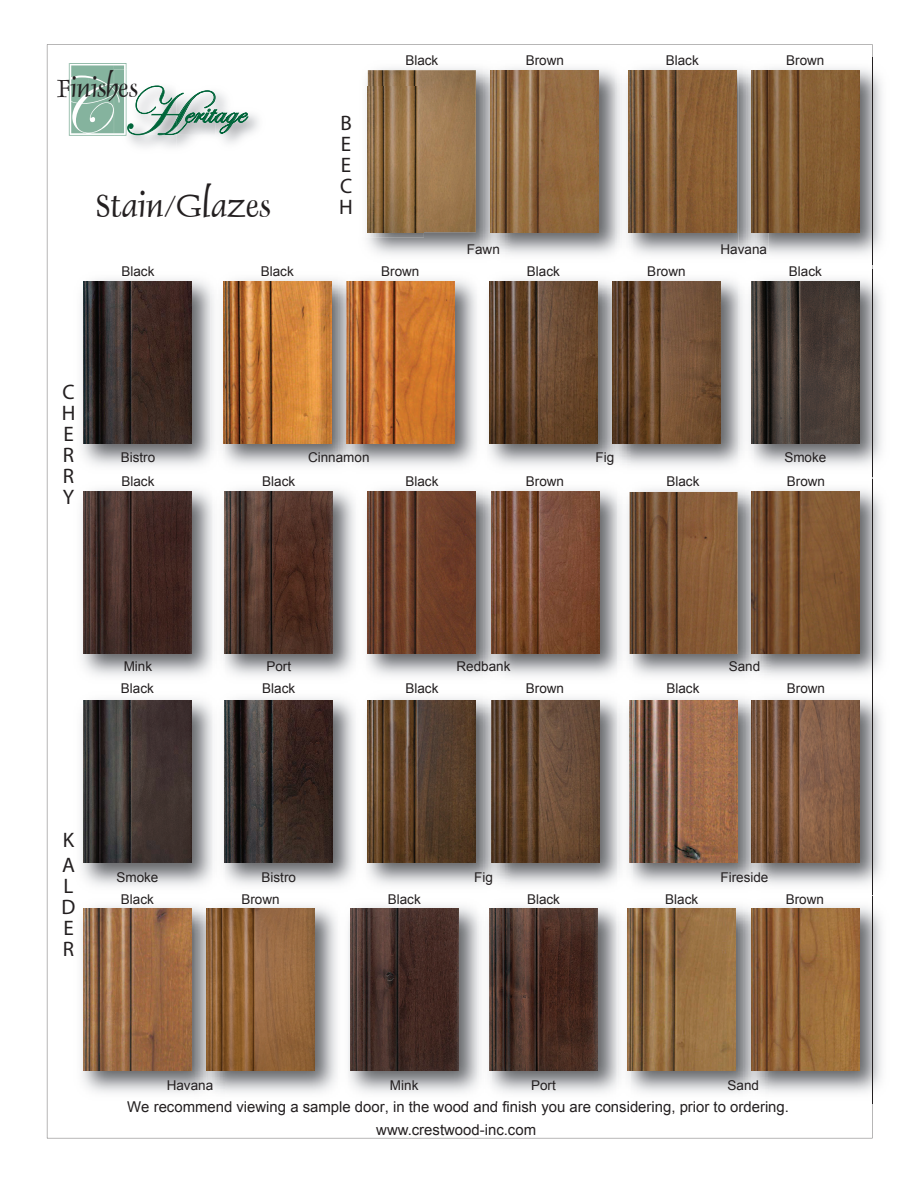
<style>
.page{position:relative;width:918px;height:1188px;background:#fff}
.page>*{position:absolute;margin:0;border:0;box-sizing:border-box;transform-origin:0 0}
.t1{font:68.55px "Edwardian Script ITC";color:#00653a}
.t2{font:36px "Dauphin Plain";color:#231f20}
.t3{font:34.2px "Edwardian Script ITC";color:#00653a}
.t4{font:28.5px "Dauphin Plain";color:#231f20}
.t5{font:21px/21px "Myriad Pro";color:#231f20;text-align:justify}
.t6{font:14.85px "Arial";color:#231f20}
.t7{font:13.5px "Arial";color:#231f20}
</style>
<div class="page">
<img style="left:81px;top:699px;width:131px;height:187px">
<img style="left:83px;top:701px;width:108px;height:162px">
<img style="left:368px;top:70px;width:108px;height:162px">
<img style="left:509px;top:68px;width:107px;height:187px">
<img style="left:479px;top:65px;width:30px;height:193px">
<img style="left:491px;top:70px;width:108px;height:162px">
<img style="left:769px;top:68px;width:113px;height:187px">
<img style="left:872px;top:58px;width:1px;height:207px">
<img style="left:769px;top:70px;width:90px;height:162px">
<img style="left:632px;top:68px;width:107px;height:187px">
<img style="left:616px;top:75px;width:16px;height:173px">
<img style="left:739px;top:69px;width:30px;height:185px">
<img style="left:628px;top:70px;width:108px;height:162px">
<img style="left:224px;top:279px;width:110px;height:187px">
<img style="left:224px;top:282px;width:107px;height:162px">
<img style="left:364px;top:279px;width:113px;height:187px">
<img style="left:334px;top:280px;width:30px;height:185px">
<img style="left:346px;top:282px;width:108px;height:162px">
<img style="left:488px;top:279px;width:113px;height:187px">
<img style="left:489px;top:282px;width:108px;height:162px">
<img style="left:631px;top:279px;width:108px;height:187px">
<img style="left:601px;top:280px;width:30px;height:185px">
<img style="left:612px;top:282px;width:108px;height:162px">
<img style="left:81px;top:279px;width:130px;height:187px">
<img style="left:211px;top:281px;width:13px;height:172px">
<img style="left:84px;top:282px;width:108px;height:162px">
<img style="left:754px;top:279px;width:128px;height:187px">
<img style="left:872px;top:269px;width:1px;height:207px">
<img style="left:739px;top:281px;width:15px;height:175px">
<img style="left:751px;top:282px;width:108px;height:162px">
<img style="left:81px;top:489px;width:131px;height:187px">
<img style="left:84px;top:492px;width:108px;height:162px">
<img style="left:366px;top:489px;width:113px;height:187px">
<img style="left:368px;top:492px;width:108px;height:162px">
<img style="left:509px;top:489px;width:108px;height:187px">
<img style="left:479px;top:490px;width:30px;height:185px">
<img style="left:491px;top:492px;width:108px;height:162px">
<img style="left:617px;top:491px;width:15px;height:182px">
<img style="left:630px;top:492px;width:108px;height:162px">
<img style="left:770px;top:489px;width:112px;height:187px">
<img style="left:872px;top:479px;width:1px;height:207px">
<img style="left:739px;top:486px;width:31px;height:193px">
<img style="left:751px;top:492px;width:108px;height:162px">
<img style="left:224px;top:489px;width:131px;height:187px">
<img style="left:212px;top:508px;width:12px;height:149px">
<img style="left:225px;top:492px;width:108px;height:162px">
<img style="left:631px;top:698px;width:108px;height:395px">
<img style="left:632px;top:700px;width:106px;height:162px">
<img style="left:770px;top:698px;width:112px;height:187px">
<img style="left:872px;top:688px;width:1px;height:208px">
<img style="left:739px;top:698px;width:31px;height:395px">
<img style="left:751px;top:700px;width:108px;height:162px">
<img style="left:224px;top:698px;width:131px;height:187px">
<img style="left:212px;top:717px;width:12px;height:150px">
<img style="left:225px;top:700px;width:108px;height:162px">
<img style="left:366px;top:698px;width:113px;height:187px">
<img style="left:368px;top:700px;width:108px;height:162px">
<img style="left:509px;top:698px;width:108px;height:187px">
<img style="left:617px;top:698px;width:15px;height:197px">
<img style="left:479px;top:699px;width:30px;height:185px">
<img style="left:491px;top:700px;width:108px;height:162px">
<img style="left:631px;top:909px;width:104px;height:162px">
<img style="left:769px;top:896px;width:113px;height:207px">
<img style="left:751px;top:909px;width:108px;height:162px">
<img style="left:81px;top:906px;width:113px;height:187px">
<img style="left:83px;top:909px;width:108px;height:162px">
<img style="left:194px;top:906px;width:437px;height:187px">
<img style="left:207px;top:909px;width:108px;height:162px">
<img style="left:338px;top:906px;width:9px;height:187px">
<img style="left:350px;top:909px;width:108px;height:162px">
<img style="left:478px;top:906px;width:13px;height:187px">
<img style="left:490px;top:909px;width:108px;height:162px">
<img style="left:176px;top:86px;width:248px;height:151px">
<img style="left:368px;top:86px;width:56px;height:146px">
<img style="left:341px;top:115px;width:11px;height:99px">
<svg style="left:69px;top:63px;width:180px;height:73px"></svg>
<h3 class="t4" style="left:57px;top:71px;width:83px">Finishes</h3>
<h1 class="t1" style="left:122px;top:86px;width:95px">H</h1>
<h3 class="t3" style="left:184px;top:98px;width:63px">eritage</h3>
<h2 class="t2" style="left:97px;top:183px;width:176px">Stain/Glazes</h2>
<h3 class="t5" style="left:339px;top:112px;width:15px">B E E C H</h3>
<p class="t7" style="left:405px;top:55px;width:35px">Black</p>
<p class="t7" style="left:526px;top:55px;width:40px">Brown</p>
<p class="t7" style="left:666px;top:55px;width:35px">Black</p>
<p class="t7" style="left:786px;top:55px;width:40px">Brown</p>
<p class="t7" style="left:467px;top:245px;width:35px">Fawn</p>
<p class="t7" style="left:721px;top:245px;width:48px">Havana</p>
<h3 class="t5" style="left:62px;top:381px;width:15px">C H E R</h3>
<h3 class="t5" style="left:63px;top:465px;width:13px">R<br>Y</h3>
<p class="t7" style="left:121px;top:266px;width:35px">Black</p>
<p class="t7" style="left:121px;top:452px;width:36px">Bistro</p>
<p class="t7" style="left:261px;top:266px;width:35px">Black</p>
<p class="t7" style="left:381px;top:266px;width:40px">Brown</p>
<p class="t7" style="left:527px;top:266px;width:35px">Black</p>
<p class="t7" style="left:647px;top:266px;width:40px">Brown</p>
<p class="t7" style="left:308px;top:452px;width:63px">Cinnamon</p>
<p class="t7" style="left:596px;top:452px;width:20px">Fig</p>
<p class="t7" style="left:789px;top:266px;width:35px">Black</p>
<p class="t7" style="left:784px;top:452px;width:44px">Smoke</p>
<p class="t7" style="left:121px;top:476px;width:35px">Black</p>
<p class="t7" style="left:262px;top:476px;width:35px">Black</p>
<p class="t7" style="left:405px;top:476px;width:35px">Black</p>
<p class="t7" style="left:526px;top:476px;width:40px">Brown</p>
<p class="t7" style="left:666px;top:476px;width:35px">Black</p>
<p class="t7" style="left:787px;top:476px;width:40px">Brown</p>
<p class="t7" style="left:124px;top:661px;width:30px">Mink</p>
<p class="t7" style="left:266px;top:661px;width:26px">Port</p>
<p class="t7" style="left:456px;top:661px;width:56px">Redbank</p>
<p class="t7" style="left:729px;top:661px;width:33px">Sand</p>
<p class="t7" style="left:121px;top:684px;width:35px">Black</p>
<p class="t7" style="left:262px;top:684px;width:35px">Black</p>
<p class="t7" style="left:405px;top:684px;width:35px">Black</p>
<p class="t7" style="left:526px;top:684px;width:40px">Brown</p>
<p class="t7" style="left:666px;top:684px;width:35px">Black</p>
<p class="t7" style="left:787px;top:684px;width:40px">Brown</p>
<h3 class="t5" style="left:62px;top:827px;width:14px;line-height:25.5px">K<br>A</h3>
<h3 class="t5" style="left:64px;top:875px;width:11px">L</h3>
<h3 class="t5" style="left:62px;top:896px;width:15px">D E R</h3>
<p class="t7" style="left:116px;top:872px;width:44px">Smoke</p>
<p class="t7" style="left:262px;top:872px;width:36px">Bistro</p>
<p class="t7" style="left:474px;top:872px;width:20px">Fig</p>
<p class="t7" style="left:720px;top:872px;width:50px">Fireside</p>
<p class="t7" style="left:121px;top:894px;width:35px">Black</p>
<p class="t7" style="left:241px;top:894px;width:40px">Brown</p>
<p class="t7" style="left:388px;top:894px;width:35px">Black</p>
<p class="t7" style="left:527px;top:894px;width:35px">Black</p>
<p class="t7" style="left:665px;top:894px;width:35px">Black</p>
<p class="t7" style="left:786px;top:894px;width:40px">Brown</p>
<p class="t7" style="left:167px;top:1080px;width:48px">Havana</p>
<p class="t7" style="left:728px;top:1080px;width:33px">Sand</p>
<p class="t7" style="left:390px;top:1080px;width:30px">Mink</p>
<p class="t7" style="left:531px;top:1080px;width:26px">Port</p>
<p class="t6" style="left:127px;top:1101px;width:663px">We recommend viewing a sample door in the wood and finish you are considering prior to ordering.</p>
<p class="t6" style="left:385px;top:1101px;width:6px">,</p>
<p class="t6" style="left:671px;top:1101px;width:6px">,</p>
<p class="t6" style="left:376px;top:1124px;width:161px">www.crestwood-inc.com</p>
</div>
